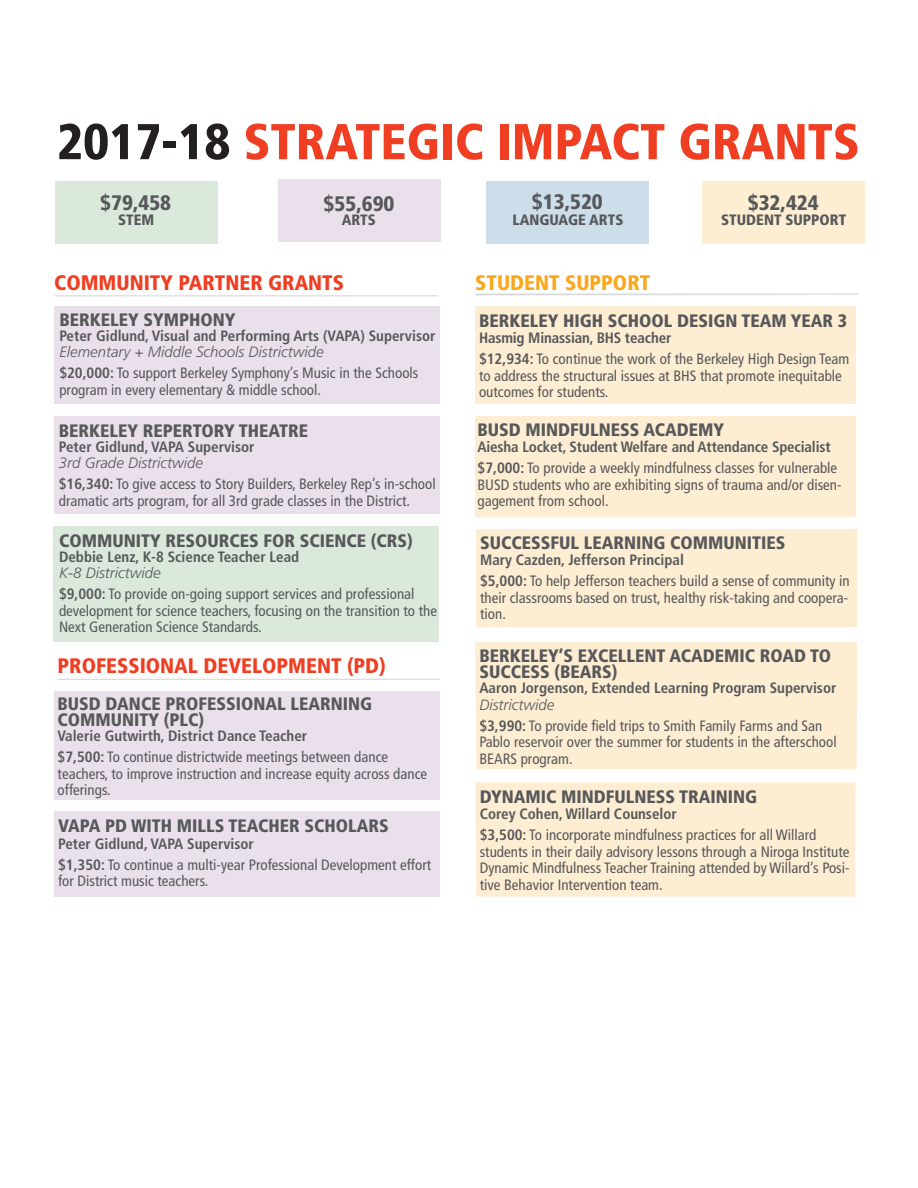
<style>
.page{position:relative;width:918px;height:1188px;background:#fff}
.page>*{position:absolute;margin:0;border:0;box-sizing:border-box;transform-origin:0 0}
.t1{font:900 condensed 50.25px "Frutiger LT Std";color:#ef3e22}
.t2{font:900 condensed 21px "Frutiger LT Std";color:#ef3e22}
.t3{font:900 condensed 21px "Frutiger LT Std";color:#57585a}
.t4{font:900 condensed 21px "Frutiger LT Std";color:#f9a71b}
.t5{font:900 condensed 18px "Frutiger LT Std";color:#57585a}
.t6{font:condensed 15px/16.5px "Frutiger LT Std";color:#57585a}
.t7{font:700 condensed 15px "Frutiger LT Std";color:#57585a}
.t8{font:italic 300 15px "Frutiger LT Std";color:#57585a}
.t9{font:900 condensed 15px "Frutiger LT Std";color:#57585a}
.s1{color:#231f20}
.s2{font-weight:700}
</style>
<div class="page">
<div style="left:278px;top:179px;width:162px;height:63px;background:#eae0eb"></div>
<div style="left:475px;top:782px;width:380px;height:115px;background:#fdedd2"></div>
<div style="left:54px;top:306px;width:386px;height:98px;background:#eae0eb"></div>
<div style="left:55px;top:416px;width:385px;height:98px;background:#eae0eb"></div>
<div style="left:54px;top:526px;width:385px;height:116px;background:#dbe9dd"></div>
<hr style="left:54px;top:295px;width:384px;height:1px;background:#d1d2d4">
<hr style="left:58px;top:679px;width:382px;height:1px;background:#d1d2d4">
<div style="left:487px;top:181px;width:162px;height:63px;background:#cddeeb"></div>
<div style="left:703px;top:181px;width:162px;height:63px;background:#fdedd2"></div>
<div style="left:55px;top:181px;width:162px;height:63px;background:#dbe9dd"></div>
<div style="left:475px;top:306px;width:380px;height:98px;background:#fdedd2"></div>
<div style="left:54px;top:812px;width:386px;height:85px;background:#eae0eb"></div>
<div style="left:55px;top:691px;width:385px;height:109px;background:#eae0eb"></div>
<hr style="left:475px;top:294px;width:384px;height:1px;background:#d1d2d4">
<hr style="left:476px;top:294px;width:384px;height:1px;background:#d1d2d4">
<div style="left:475px;top:416px;width:380px;height:101px;background:#fdedd2"></div>
<div style="left:476px;top:529px;width:381px;height:98px;background:#fdedd2"></div>
<div style="left:475px;top:642px;width:382px;height:127px;background:#fdedd2"></div>
<p class="t1" style="left:57px;top:112px;width:804px"><span class="s1">2017-18</span> STRATEGIC IMPACT GRANTS</p>
<p class="t3" style="left:100px;top:190px;width:72px">$79,458</p>
<p class="t9" style="left:118px;top:211px;width:38px">STEM</p>
<p class="t3" style="left:324px;top:191px;width:72px">$55,690</p>
<p class="t9" style="left:342px;top:211px;width:36px">ARTS</p>
<p class="t2" style="left:54px;top:270px;width:291px">COMMUNITY PARTNER GRANTS</p>
<p class="t5" style="left:59px;top:309px;width:178px">BERKELEY SYMPHONY</p>
<p class="t7" style="left:59px;top:327px;width:378px">Peter Gidlund, Visual and Performing Arts (VAPA) Supervisor</p>
<p class="t8" style="left:59px;top:344px;width:266px">Elementary + Middle Schools Districtwide</p>
<p class="t6" style="left:59px;top:365px;width:361px"><span class="s2">$20,000:</span> To support Berkeley Symphony’s Music in the Schools program in every elementary &amp; middle school.</p>
<p class="t5" style="left:59px;top:419px;width:251px">BERKELEY REPERTORY THEATRE</p>
<p class="t7" style="left:59px;top:437px;width:197px">Peter Gidlund, VAPA Supervisor</p>
<p class="t8" style="left:59px;top:454px;width:146px">3rd Grade Districtwide</p>
<p class="t6" style="left:59px;top:476px;width:378px"><span class="s2">$16,340:</span> To give access to Story Builders, Berkeley Rep’s in-school dramatic arts program, for all 3rd grade classes in the District.</p>
<p class="t5" style="left:59px;top:530px;width:355px">COMMUNITY RESOURCES FOR SCIENCE (CRS)</p>
<p class="t7" style="left:59px;top:548px;width:242px">Debbie Lenz, K-8 Science Teacher Lead</p>
<p class="t8" style="left:59px;top:565px;width:103px">K-8 Districtwide</p>
<p class="t6" style="left:59px;top:586px;width:380px"><span class="s2">$9,000:</span> To provide on-going support services and professional development for science teachers, focusing on the transition to the<br>Next Generation Science Standards.</p>
<p class="t2" style="left:58px;top:653px;width:330px">PROFESSIONAL DEVELOPMENT (PD)</p>
<p class="t5" style="left:58px;top:693px;width:316px">BUSD DANCE PROFESSIONAL LEARNING</p>
<p class="t5" style="left:58px;top:709px;width:148px">COMMUNITY (PLC)</p>
<p class="t7" style="left:58px;top:727px;width:251px">Valerie Gutwirth, District Dance Teacher</p>
<p class="t6" style="left:58px;top:749px;width:371px"><span class="s2">$7,500:</span> To continue districtwide meetings between dance teachers, to improve instruction and increase equity across dance offerings.</p>
<p class="t5" style="left:58px;top:815px;width:332px">VAPA PD WITH MILLS TEACHER SCHOLARS</p>
<p class="t7" style="left:58px;top:834px;width:197px">Peter Gidlund, VAPA Supervisor</p>
<p class="t6" style="left:58px;top:856px;width:375px"><span class="s2">$1,350:</span> To continue a multi-year Professional Development effort for District music teachers.</p>
<p class="t3" style="left:532px;top:189px;width:72px">$13,520</p>
<p class="t9" style="left:513px;top:211px;width:112px">LANGUAGE ARTS</p>
<p class="t3" style="left:748px;top:190px;width:72px">$32,424</p>
<p class="t9" style="left:721px;top:211px;width:127px">STUDENT SUPPORT</p>
<p class="t4" style="left:475px;top:270px;width:177px">STUDENT SUPPORT</p>
<p class="t5" style="left:479px;top:309px;width:370px">BERKELEY HIGH SCHOOL DESIGN TEAM YEAR 3</p>
<p class="t7" style="left:479px;top:329px;width:194px">Hasmig Minassian, BHS teacher</p>
<p class="t6" style="left:479px;top:351px;width:372px"><span class="s2">$12,934:</span> To continue the work of the Berkeley High Design Team to address the structural issues at BHS that promote inequitable outcomes for students.</p>
<p class="t5" style="left:478px;top:419px;width:248px">BUSD MINDFULNESS ACADEMY</p>
<p class="t7" style="left:478px;top:438px;width:355px">Aiesha Locket, Student Welfare and Attendance Specialist</p>
<p class="t6" style="left:478px;top:460px;width:366px"><span class="s2">$7,000:</span> To provide a weekly mindfulness classes for vulnerable<br>BUSD students who are exhibiting signs of trauma and/or disen&shy;gagement from school.</p>
<p class="t5" style="left:480px;top:532px;width:307px">SUCCESSFUL LEARNING COMMUNITIES</p>
<p class="t7" style="left:480px;top:551px;width:205px">Mary Cazden, Jefferson Principal</p>
<p class="t6" style="left:480px;top:573px;width:371px;text-align:justify"><span class="s2">$5,000:</span> To help Jefferson teachers build a sense of community in their classrooms based on trust, healthy risk-taking and coopera&shy;tion.</p>
<p class="t5" style="left:479px;top:645px;width:353px">BERKELEY’S EXCELLENT ACADEMIC ROAD TO</p>
<p class="t5" style="left:479px;top:661px;width:140px">SUCCESS (BEARS)</p>
<p class="t7" style="left:479px;top:679px;width:359px">Aaron Jorgenson, Extended Learning Program Supervisor</p>
<p class="t8" style="left:479px;top:696px;width:76px">Districtwide</p>
<p class="t6" style="left:479px;top:718px;width:359px"><span class="s2">$3,990:</span> To provide field trips to Smith Family Farms and San<br>Pablo reservoir over the summer for students in the afterschool<br>BEARS program.</p>
<p class="t5" style="left:480px;top:786px;width:279px">DYNAMIC MINDFULNESS TRAINING</p>
<p class="t7" style="left:480px;top:805px;width:199px">Corey Cohen, Willard Counselor</p>
<p class="t6" style="left:480px;top:827px;width:371px"><span class="s2">$3,500:</span> To incorporate mindfulness practices for all Willard students in their daily advisory lessons through a Niroga Institute Dynamic Mindfulness Teacher Training attended by Willard’s Posi&shy;tive Behavior Intervention team.</p>
</div>
